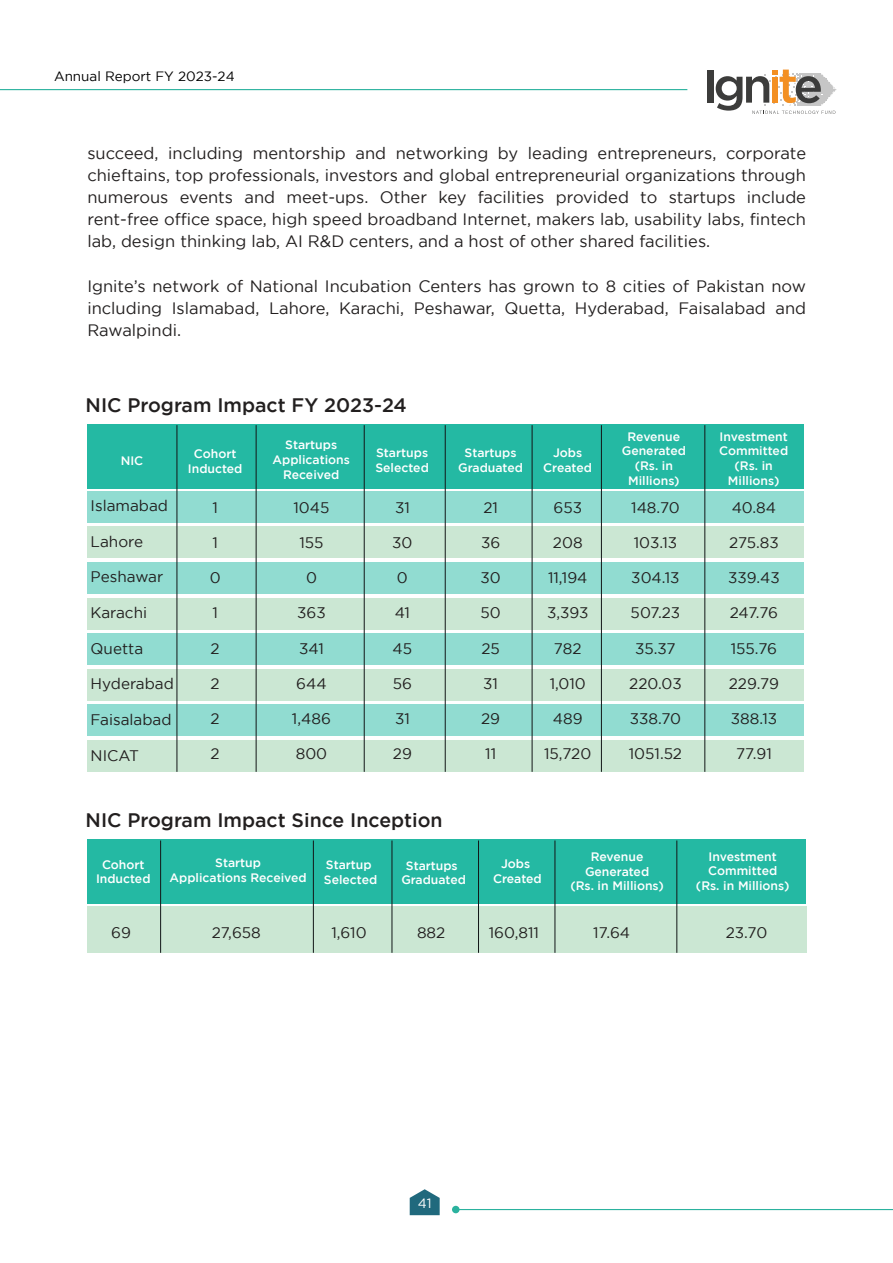
<style>
.page{position:relative;width:893px;height:1263px;background:#fff}
.page>*{position:absolute;margin:0;border:0;box-sizing:border-box;transform-origin:0 0}
.t1{font:500 19.5px "Gotham";color:#221f1f}
.t2{font:16.5px/22.2px "Gotham";color:#221f1f;text-align:justify}
.t3{font:15.3px "Gotham";color:#221f1f}
.t4{font:13.5px "Gotham";color:#000}
.t5{font:13.5px "Gotham";color:#fff}
.t6{font:500 12.3px/14.7px "Gotham";color:#fff;text-align:center}
</style>
<div class="page">
<hr style="left:0;top:89px;width:687px;height:1px;background:#2bb29e">
<svg style="left:410px;top:1189px;width:30px;height:26px"></svg>
<hr style="left:452px;top:1209px;width:441px;height:1px;background:#2bb29e">
<div style="left:452px;top:1206px;width:7px;height:7px;background:#2bb29e;border-radius:50%"></div>
<div style="left:707px;top:70px;width:6px;height:33px;background:#3c3c3b"></div>
<svg style="left:716px;top:70px;width:120px;height:44px"></svg>
<div style="left:87px;top:906px;width:719px;height:47px;background:#cbe7d3"></div>
<div style="left:87px;top:840px;width:719px;height:64px;background:#24b9a3"></div>
<hr style="left:392px;top:840px;width:1px;height:113px;background:#121617">
<hr style="left:478px;top:840px;width:1px;height:113px;background:#121617">
<hr style="left:555px;top:840px;width:1px;height:113px;background:#121617">
<hr style="left:676px;top:840px;width:1px;height:113px;background:#121617">
<hr style="left:313px;top:840px;width:1px;height:113px;background:#121617">
<hr style="left:160px;top:840px;width:1px;height:113px;background:#121617">
<div style="left:87px;top:740px;width:717px;height:32px;background:#cbe7d3"></div>
<div style="left:87px;top:425px;width:717px;height:64px;background:#24b9a3"></div>
<div style="left:87px;top:491px;width:717px;height:31px;background:#91dcd1"></div>
<div style="left:87px;top:526px;width:717px;height:32px;background:#cbe7d3"></div>
<div style="left:87px;top:562px;width:717px;height:32px;background:#91dcd1"></div>
<div style="left:87px;top:598px;width:717px;height:31px;background:#cbe7d3"></div>
<div style="left:87px;top:633px;width:717px;height:32px;background:#91dcd1"></div>
<div style="left:87px;top:669px;width:717px;height:31px;background:#cbe7d3"></div>
<div style="left:87px;top:705px;width:717px;height:31px;background:#91dcd1"></div>
<hr style="left:704px;top:425px;width:1px;height:347px;background:#121617">
<hr style="left:601px;top:425px;width:1px;height:347px;background:#121617">
<hr style="left:532px;top:425px;width:1px;height:347px;background:#121617">
<hr style="left:445px;top:425px;width:1px;height:347px;background:#121617">
<hr style="left:364px;top:425px;width:1px;height:347px;background:#121617">
<hr style="left:256px;top:425px;width:1px;height:347px;background:#121617">
<hr style="left:177px;top:425px;width:1px;height:347px;background:#121617">
<p class="t4" style="left:54px;top:71px;width:182px">Annual Report FY 2023-24</p>
<p class="t2" style="left:87px;top:143px;width:720px">succeed, including mentorship and networking by leading entrepreneurs, corporate chieftains, top professionals, investors and global entrepreneurial organizations through numerous events and meet-ups. Other key facilities provided to startups include rent-free office space, high speed broadband Internet, makers lab, usability labs, fintech lab, design thinking lab, AI R&amp;D centers, and a host of other shared facilities.</p>
<p class="t2" style="left:87px;top:276px;width:720px">Ignite’s network of National Incubation Centers has grown to 8 cities of Pakistan now including Islamabad, Lahore, Karachi, Peshawar, Quetta, Hyderabad, Faisalabad and Rawalpindi.</p>
<p class="t1" style="left:86px;top:397px;width:323px">NIC Program Impact FY 2023-24</p>
<p class="t6" style="left:121px;top:455px;width:24px">NIC</p>
<p class="t3" style="left:91px;top:500px;width:79px">Islamabad</p>
<p class="t3" style="left:91px;top:535px;width:54px">Lahore</p>
<p class="t3" style="left:91px;top:571px;width:74px">Peshawar</p>
<p class="t3" style="left:91px;top:607px;width:58px">Karachi</p>
<p class="t3" style="left:91px;top:642px;width:54px">Quetta</p>
<p class="t3" style="left:91px;top:678px;width:85px">Hyderabad</p>
<p class="t3" style="left:91px;top:714px;width:82px">Faisalabad</p>
<p class="t3" style="left:91px;top:749px;width:50px">NICAT</p>
<p class="t6" style="left:188px;top:447px;width:56px">Cohort<br>Inducted</p>
<p class="t6" style="left:273px;top:438px;width:79px">Startups<br>Applications<br>Received</p>
<p class="t6" style="left:375px;top:446px;width:55px;text-align:left">Startups<br>Selected</p>
<p class="t6" style="left:458px;top:446px;width:66px">Startups<br>Graduated</p>
<p class="t6" style="left:543px;top:446px;width:50px">Jobs<br>Created</p>
<p class="t3" style="left:212px;top:502px;width:7px">1</p>
<p class="t3" style="left:212px;top:537px;width:7px">1</p>
<p class="t3" style="left:210px;top:572px;width:12px">0</p>
<p class="t3" style="left:212px;top:607px;width:7px">1</p>
<p class="t3" style="left:211px;top:642px;width:11px">2</p>
<p class="t3" style="left:211px;top:677px;width:11px">2</p>
<p class="t3" style="left:211px;top:713px;width:11px">2</p>
<p class="t3" style="left:211px;top:748px;width:11px">2</p>
<p class="t3" style="left:293px;top:502px;width:38px">1045</p>
<p class="t3" style="left:299px;top:537px;width:26px">155</p>
<p class="t3" style="left:306px;top:572px;width:12px">0</p>
<p class="t3" style="left:297px;top:607px;width:30px">363</p>
<p class="t3" style="left:299px;top:642px;width:26px">341</p>
<p class="t3" style="left:296px;top:677px;width:32px">644</p>
<p class="t3" style="left:292px;top:713px;width:40px">1,486</p>
<p class="t3" style="left:296px;top:748px;width:33px">800</p>
<p class="t3" style="left:395px;top:502px;width:16px">31</p>
<p class="t3" style="left:392px;top:537px;width:22px">30</p>
<p class="t3" style="left:397px;top:572px;width:12px">0</p>
<p class="t3" style="left:395px;top:607px;width:17px">41</p>
<p class="t3" style="left:393px;top:642px;width:21px">45</p>
<p class="t3" style="left:393px;top:677px;width:21px">56</p>
<p class="t3" style="left:395px;top:713px;width:16px">31</p>
<p class="t3" style="left:393px;top:748px;width:21px">29</p>
<p class="t3" style="left:483px;top:502px;width:16px">21</p>
<p class="t3" style="left:481px;top:537px;width:21px">36</p>
<p class="t3" style="left:480px;top:572px;width:22px">30</p>
<p class="t3" style="left:480px;top:607px;width:22px">50</p>
<p class="t3" style="left:481px;top:642px;width:20px">25</p>
<p class="t3" style="left:483px;top:677px;width:16px">31</p>
<p class="t3" style="left:481px;top:713px;width:21px">29</p>
<p class="t3" style="left:485px;top:748px;width:12px">11</p>
<p class="t3" style="left:553px;top:502px;width:30px">653</p>
<p class="t3" style="left:553px;top:537px;width:31px">208</p>
<p class="t3" style="left:548px;top:572px;width:41px">11,194</p>
<p class="t3" style="left:547px;top:607px;width:43px">3,393</p>
<p class="t3" style="left:554px;top:642px;width:29px">782</p>
<p class="t3" style="left:550px;top:677px;width:38px">1,010</p>
<p class="t3" style="left:553px;top:713px;width:31px">489</p>
<p class="t3" style="left:544px;top:748px;width:49px">15,720</p>
<p class="t1" style="left:86px;top:813px;width:359px">NIC Program Impact Since Inception</p>
<p class="t6" style="left:622px;top:430px;width:66px">Revenue<br>Generated (Rs. in<br>Millions)</p>
<p class="t6" style="left:719px;top:430px;width:71px">Investment<br>Committed (Rs. in<br>Millions)</p>
<p class="t3" style="left:631px;top:502px;width:50px">148.70</p>
<p class="t3" style="left:634px;top:537px;width:45px">103.13</p>
<p class="t3" style="left:631px;top:572px;width:50px">304.13</p>
<p class="t3" style="left:631px;top:607px;width:51px">507.23</p>
<p class="t3" style="left:635px;top:642px;width:42px">35.37</p>
<p class="t3" style="left:629px;top:677px;width:54px">220.03</p>
<p class="t3" style="left:630px;top:713px;width:53px">338.70</p>
<p class="t3" style="left:629px;top:748px;width:55px">1051.52</p>
<p class="t3" style="left:732px;top:502px;width:46px">40.84</p>
<p class="t3" style="left:729px;top:537px;width:51px">275.83</p>
<p class="t3" style="left:728px;top:572px;width:53px">339.43</p>
<p class="t3" style="left:730px;top:607px;width:50px">247.76</p>
<p class="t3" style="left:731px;top:642px;width:48px">155.76</p>
<p class="t3" style="left:729px;top:677px;width:52px">229.79</p>
<p class="t3" style="left:731px;top:713px;width:48px">388.13</p>
<p class="t3" style="left:736px;top:748px;width:37px">77.91</p>
<p class="t6" style="left:96px;top:858px;width:56px">Cohort<br>Inducted</p>
<p class="t6" style="left:170px;top:856px;width:138px">Startup<br>Applications Received</p>
<p class="t6" style="left:324px;top:858px;width:55px;text-align:left">Startup<br>Selected</p>
<p class="t6" style="left:401px;top:859px;width:66px">Startups<br>Graduated</p>
<p class="t6" style="left:493px;top:858px;width:50px">Jobs<br>Created</p>
<p class="t6" style="left:570px;top:850px;width:95px">Revenue<br>Generated<br>(Rs. in Millions)</p>
<p class="t6" style="left:696px;top:850px;width:95px">Investment<br>Committed (Rs. in Millions)</p>
<p class="t3" style="left:111px;top:926px;width:21px">69</p>
<p class="t3" style="left:212px;top:926px;width:51px">27,658</p>
<p class="t3" style="left:331px;top:926px;width:37px">1,610</p>
<p class="t3" style="left:417px;top:926px;width:30px">882</p>
<p class="t3" style="left:593px;top:926px;width:38px">17.64</p>
<p class="t3" style="left:489px;top:926px;width:52px">160,811</p>
<p class="t3" style="left:726px;top:926px;width:43px">23.70</p>
<p class="t5" style="left:418px;top:1198px;width:15px">41</p>
</div>
